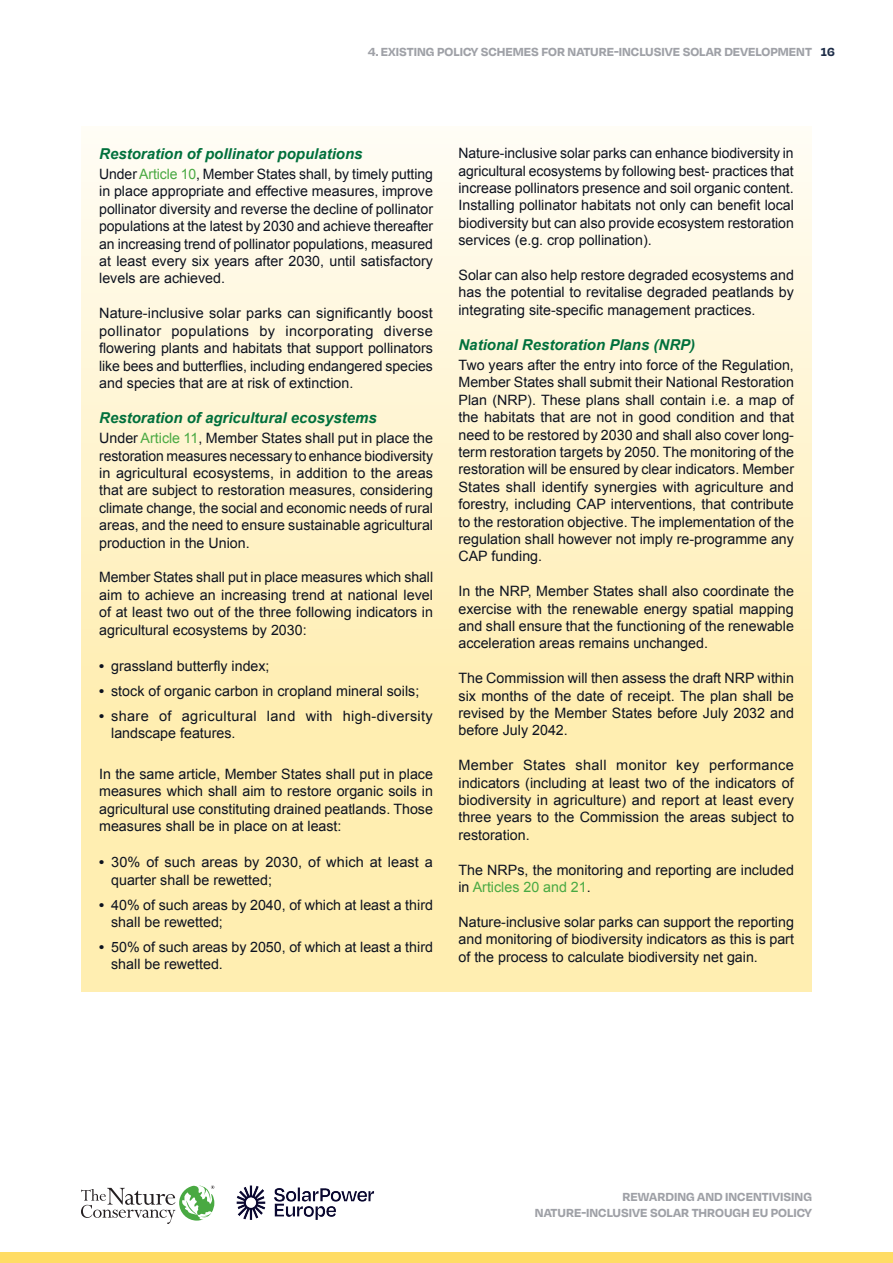
<style>
.page{position:relative;width:893px;height:1263px;background:#fff}
.page>*{position:absolute;margin:0;border:0;box-sizing:border-box;transform-origin:0 0}
.Report_Textbox_Body{font:italic 700 15px "Arial";color:#00703c}
.Report_Textbox_Body-2{font:14.25px/17.4px "Arial";color:#0d121f;text-align:justify}
.Report_Textbox_Body-3{font:14.25px/17.4px "Arial";letter-spacing:.025em;color:#0d121f}
.t1{font:700 13.5px/16.2px "Degular";color:#9fa1a7;text-align:right}
.t2{font:700 13.5px "Degular";color:#1e2d48}
.s1{color:#49a942}
.s2{font-weight:700}
</style>
<div class="page">
<svg style="left:81px;top:1185px;width:133px;height:39px"></svg>
<div style="left:0;top:1252px;width:893px;height:11px;background:#ffdc64"></div>
<img style="left:236px;top:1185px;width:138px;height:35px">
<div style="left:81px;top:127px;width:730px;height:864px;background:linear-gradient(to bottom,#fffbee,#ffeba2)"></div>
<p class="t1" style="left:368px;top:42px;width:445px">4. EXISTING POLICY SCHEMES FOR NATURE-INCLUSIVE SOLAR DEVELOPMENT</p>
<p class="t2" style="left:821px;top:43px;width:15px">16</p>
<p class="Report_Textbox_Body" style="left:99px;top:144px;width:265px">Restoration of pollinator populations</p>
<p class="Report_Textbox_Body-2" style="left:99px;top:166px;width:335px">Under <span class="s1">Article 10</span>, Member States shall, by timely putting in place appropriate and effective measures, improve pollinator diversity and reverse the decline of pollinator populations at the latest by 2030 and achieve thereafter an increasing trend of pollinator populations, measured at least every six years after 2030, until satisfactory levels are achieved.</p>
<p class="Report_Textbox_Body-2" style="left:99px;top:305px;width:335px">Nature-inclusive solar parks can significantly boost pollinator populations by incorporating diverse flowering plants and habitats that support pollinators like bees and butterflies, including endangered species and species that are at risk of extinction.</p>
<p class="Report_Textbox_Body" style="left:99px;top:408px;width:279px">Restoration of agricultural ecosystems</p>
<p class="Report_Textbox_Body-2" style="left:99px;top:430px;width:335px">Under <span class="s1">Article 11</span>, Member States shall put in place the restoration measures necessary to enhance biodiversity in agricultural ecosystems, in addition to the areas that are subject to restoration measures, considering climate change, the social and economic needs of rural areas, and the need to ensure sustainable agricultural production in the Union.</p>
<p class="Report_Textbox_Body-2" style="left:99px;top:569px;width:335px">Member States shall put in place measures which shall aim to achieve an increasing trend at national level of at least two out of the three following indicators in agricultural ecosystems by 2030:</p>
<p class="Report_Textbox_Body-2" style="left:99px;top:657px;width:172px"><span class="s2">•</span> grassland butterfly index;</p>
<p class="Report_Textbox_Body-2" style="left:99px;top:682px;width:322px"><span class="s2">•</span> stock of organic carbon in cropland mineral soils;</p>
<p class="Report_Textbox_Body-3" style="left:111px;top:707px;width:323px;text-indent:-12px"><span class="s2">•</span> share of agricultural land with high-diversity landscape features.</p>
<p class="Report_Textbox_Body-2" style="left:99px;top:765px;width:335px">In the same article, Member States shall put in place measures which shall aim to restore organic soils in agricultural use constituting drained peatlands. Those measures shall be in place on at least:</p>
<p class="Report_Textbox_Body-2" style="left:111px;top:854px;width:323px;text-indent:-12px"><span class="s2">•</span> 30% of such areas by 2030, of which at least a quarter shall be rewetted;</p>
<p class="Report_Textbox_Body-2" style="left:111px;top:896px;width:323px;text-indent:-12px"><span class="s2">•</span> 40% of such areas by 2040, of which at least a third shall be rewetted;</p>
<p class="Report_Textbox_Body-2" style="left:111px;top:938px;width:323px;text-indent:-12px"><span class="s2">•</span> 50% of such areas by 2050, of which at least a third shall be rewetted.</p>
<p class="Report_Textbox_Body-2" style="left:458px;top:145px;width:337px">Nature-inclusive solar parks can enhance biodiversity in agricultural ecosystems by following best- practices that increase pollinators presence and soil organic content.<br>Installing pollinator habitats not only can benefit local biodiversity but can also provide ecosystem restoration services (e.g. crop pollination).</p>
<p class="Report_Textbox_Body-2" style="left:458px;top:266px;width:337px">Solar can also help restore degraded ecosystems and has the potential to revitalise degraded peatlands by integrating site-specific management practices.</p>
<p class="Report_Textbox_Body" style="left:458px;top:335px;width:238px">National Restoration Plans (NRP)</p>
<p class="Report_Textbox_Body-2" style="left:458px;top:356px;width:337px">Two years after the entry into force of the Regulation, Member States shall submit their National Restoration Plan (NRP). These plans shall contain i.e. a map of the habitats that are not in good condition and that need to be restored by 2030 and shall also cover long&shy;term restoration targets by 2050. The monitoring of the restoration will be ensured by clear indicators. Member States shall identify synergies with agriculture and forestry, including CAP interventions, that contribute to the restoration objective. The implementation of the regulation shall however not imply re-programme any CAP funding.</p>
<p class="Report_Textbox_Body-2" style="left:458px;top:583px;width:337px">In the NRP, Member States shall also coordinate the exercise with the renewable energy spatial mapping and shall ensure that the functioning of the renewable acceleration areas remains unchanged.</p>
<p class="Report_Textbox_Body-2" style="left:458px;top:670px;width:337px">The Commission will then assess the draft NRP within six months of the date of receipt. The plan shall be revised by the Member States before July 2032 and before July 2042.</p>
<p class="Report_Textbox_Body-2" style="left:458px;top:757px;width:337px">Member States shall monitor key performance indicators (including at least two of the indicators of biodiversity in agriculture) and report at least every three years to the Commission the areas subject to restoration.</p>
<p class="Report_Textbox_Body-2" style="left:458px;top:861px;width:337px">The NRPs, the monitoring and reporting are included in <span class="s1">Articles 20 and 21</span>.</p>
<p class="Report_Textbox_Body-2" style="left:458px;top:913px;width:337px">Nature-inclusive solar parks can support the reporting and monitoring of biodiversity indicators as this is part of the process to calculate biodiversity net gain.</p>
<p class="t1" style="left:535px;top:1188px;width:279px">REWARDING AND INCENTIVISING<br>NATURE-INCLUSIVE SOLAR THROUGH EU POLICY</p>
</div>
